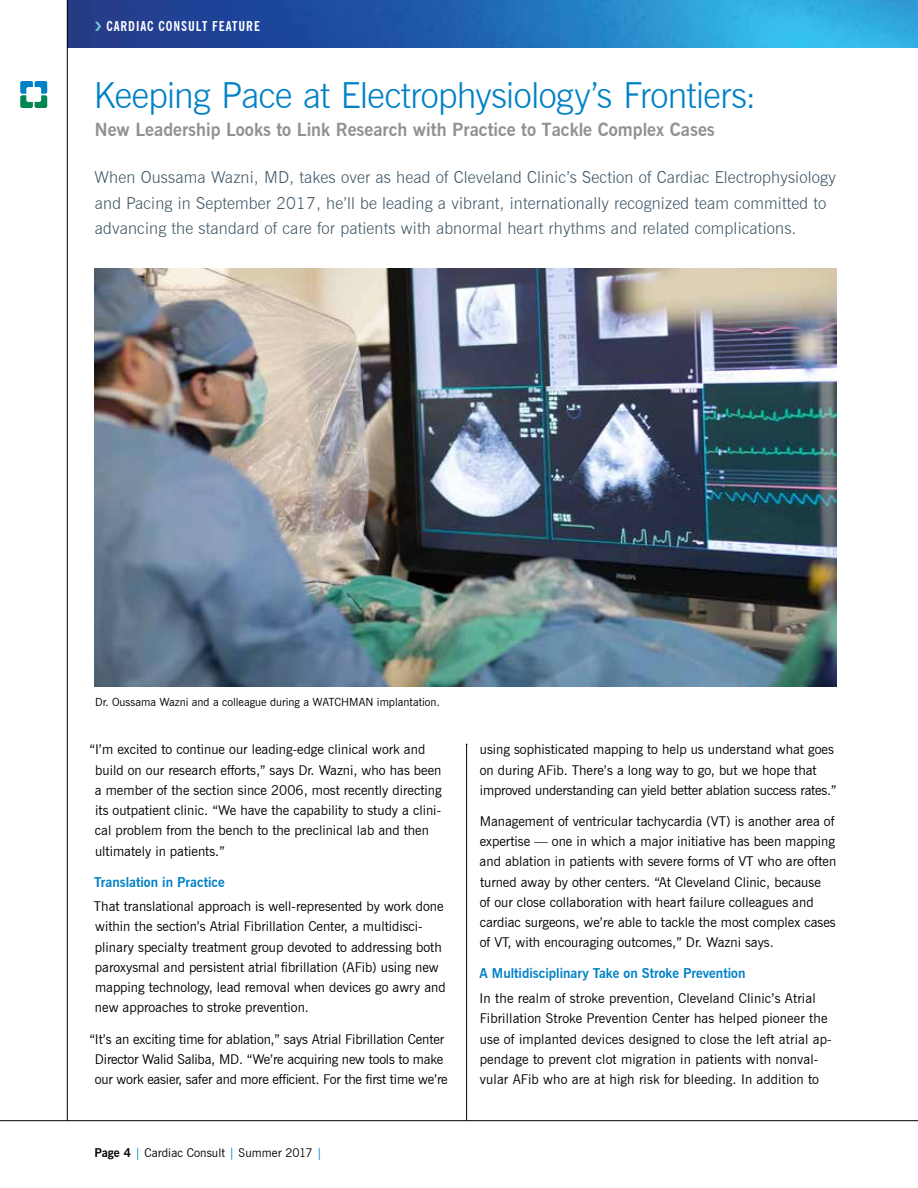
<style>
.page{position:relative;width:918px;height:1188px;background:#fff}
.page>*{position:absolute;margin:0;border:0;box-sizing:border-box;transform-origin:0 0}
.t1{font:300 36px "News Gothic BT";letter-spacing:-.02em;color:#0081c6}
.t2{font:700 18px "News Gothic BT";color:#919195}
.t3{font:300 16.5px/25.5px "News Gothic BT";letter-spacing:.01em;color:#425a69}
.t4{font:13.5px/20.2px "News Gothic BT";color:#000}
.t5{font:700 13.5px "News Gothic BT";color:#0081c6}
.t6{font:700 condensed 13.5px "News Gothic BT";letter-spacing:.07em;color:#fff}
.t7{font:12px "News Gothic BT";letter-spacing:.005em;color:#000}
.t8{font:11.25px "News Gothic BT";color:#000}
.s1{font-weight:700}
.s2{color:#0081c6}
</style>
<div class="page">
<img style="left:68px;top:0;width:850px;height:47px">
<svg style="left:20px;top:81px;width:27px;height:27px"></svg>
<hr style="left:0;top:1120px;width:918px;height:1px;background:#000">
<hr style="left:67px;top:0;width:1px;height:1121px;background:#000">
<img style="left:94px;top:268px;width:743px;height:419px">
<hr style="left:466px;top:744px;width:1px;height:377px;background:#000">
<svg style="left:95px;top:21px;width:6px;height:10px"></svg>
<p class="t6" style="left:106px;top:17px;width:155px">CARDIAC CONSULT FEATURE</p>
<h1 class="t1" style="left:94px;top:74px;width:664px">Keeping Pace at Electrophysiology’s Frontiers:</h1>
<h2 class="t2" style="left:95px;top:119px;width:621px">New Leadership Looks to Link Research with Practice to Tackle Complex Cases</h2>
<p class="t3" style="left:95px;top:164px;width:743px">When Oussama Wazni, MD, takes over as head of Cleveland Clinic’s Section of Cardiac Electrophysiology and Pacing in September 2017, he’ll be leading a vibrant, internationally recognized team committed to advancing the standard of care for patients with abnormal heart rhythms and related complications.</p>
<p class="t8" style="left:95px;top:695px;width:346px">Dr. Oussama Wazni and a colleague during a WATCHMAN implantation.</p>
<p class="t4" style="left:95px;top:739px;width:348px;text-indent:-5px">“I’m excited to continue our leading-edge clinical work and build on our research efforts,” says Dr. Wazni, who has been a member of the section since 2006, most recently directing its outpatient clinic. “We have the capability to study a clini&shy;cal problem from the bench to the preclinical lab and then ultimately in patients.”</p>
<p class="t5" style="left:94px;top:874px;width:132px">Translation in Practice</p>
<p class="t4" style="left:94px;top:896px;width:353px">That translational approach is well-represented by work done within the section’s Atrial Fibrillation Center, a multidisci&shy;plinary specialty treatment group devoted to addressing both paroxysmal and persistent atrial fibrillation (AFib) using new mapping technology, lead removal when devices go awry and new approaches to stroke prevention.</p>
<p class="t4" style="left:90px;top:1029px;width:360px;text-align:center">“It’s an exciting time for ablation,” says Atrial Fibrillation Center<br>Director Walid Saliba, MD. “We’re acquiring new tools to make our work easier, safer and more efficient. For the first time we’re</p>
<p class="t7" style="left:94px;top:1145px;width:230px"><span class="s1">Page 4</span> <span class="s2">|</span> Cardiac Consult <span class="s2">|</span> Summer 2017 <span class="s2">|</span></p>
<p class="t4" style="left:480px;top:739px;width:358px">using sophisticated mapping to help us understand what goes on during AFib. There’s a long way to go, but we hope that improved understanding can yield better ablation success rates.”</p>
<p class="t4" style="left:480px;top:811px;width:358px">Management of ventricular tachycardia (VT) is another area of expertise — one in which a major initiative has been mapping and ablation in patients with severe forms of VT who are often turned away by other centers. “At Cleveland Clinic, because<br>of our close collaboration with heart failure colleagues and cardiac surgeons, we’re able to tackle the most complex cases of VT, with encouraging outcomes,” Dr. Wazni says.</p>
<p class="t5" style="left:480px;top:965px;width:267px">A Multidisciplinary Take on Stroke Prevention</p>
<p class="t4" style="left:480px;top:988px;width:354px">In the realm of stroke prevention, Cleveland Clinic’s Atrial Fibrillation Stroke Prevention Center has helped pioneer the use of implanted devices designed to close the left atrial ap&shy;pendage to prevent clot migration in patients with nonval&shy;vular AFib who are at high risk for bleeding. In addition to</p>
</div>
